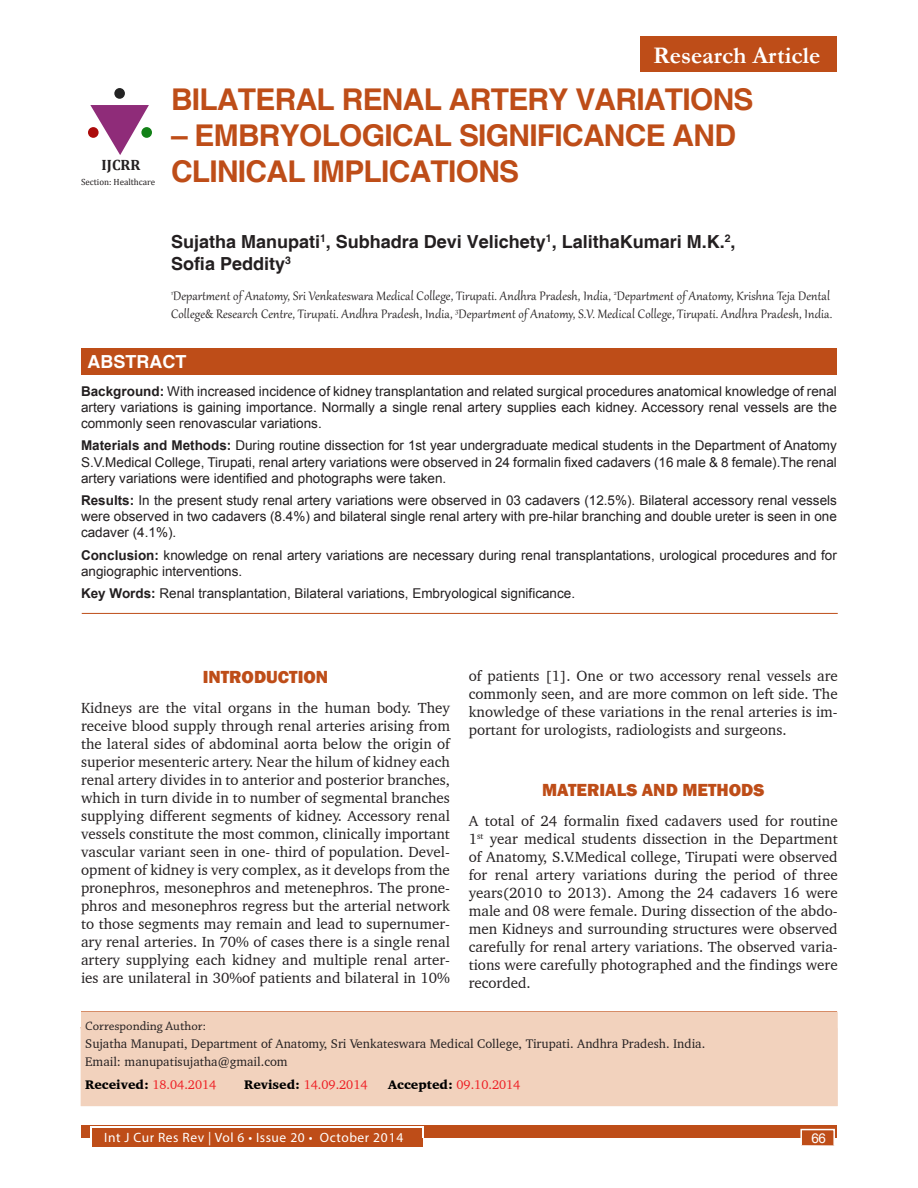
<style>
.page{position:relative;width:918px;height:1188px;background:#fff}
.page>*{position:absolute;margin:0;border:0;box-sizing:border-box;transform-origin:0 0}
.Article_title{font:700 30px/36px "Helvetica";letter-spacing:-.025em;color:#be4d18}
.Articles{font:700 24px "Garamond";color:#fff}
.Author_name{font:700 18px/21.6px "Helvetica";color:#231f20}
.Head_1{font:800 18px "Franklin Gothic";color:#be4d18}
.t1{font:700 18px "Helvetica";color:#fff}
.Text{font:15px/18px "Charter BT";color:#231f20;text-align:justify}
.Author_affiliation{font:15px/18px "Gabriola";letter-spacing:.01em;color:#231f20}
.t2{font:700 15px "Cambria";color:#231f20}
.Abstract_text{font:13.5px/16.2px "Arial";color:#231f20;text-align:justify}
.t3{font:13.5px "Myriad Pro";letter-spacing:.04em;color:#fff}
.t4{font:13.5px "Arial";color:#fff}
.Corresponding_text{font:12.75px "Charter BT";color:#231f20}
.Corresponding_text-2{font:12.75px "Charter BT";color:#ee1d23}
.Corresponding_head{font:12.75px "Chaparral Pro";color:#231f20}
.Corresponding_text-3{font:900 12.75px "Charter BT";color:#000}
.Corresponding_text-4{font:12.75px "Times New Roman";color:#000}
.t5{font:9px "Cambria";color:#231f20}
.s1{font-weight:700}
.s2{font-weight:900;color:#000}
.s3{font-family:"Charter BT"}
.s4{font-weight:400}
</style>
<div class="page">
<div style="left:640px;top:36px;width:197px;height:35px;background:#be4d18"></div>
<div style="left:81px;top:1125px;width:756px;height:13px;background:#be4d18"></div>
<div style="left:92px;top:1128px;width:330px;height:19px;background:#be4d18"></div>
<hr style="left:90px;top:1127px;width:333px;height:1px;background:#fff">
<svg style="left:90px;top:1128px;width:2px;height:10px"></svg>
<svg style="left:422px;top:1127px;width:2px;height:11px"></svg>
<div style="left:800px;top:1129px;width:35px;height:17px;background:#be4d18;border:2px solid #fff"></div>
<hr style="left:82px;top:613px;width:756px;height:1px;background:#be4d18">
<div style="left:81px;top:348px;width:756px;height:27px;background:#be4d18"></div>
<hr style="left:81px;top:1011px;width:756px;height:1px;background:#be4d18">
<div style="left:81px;top:1012px;width:757px;height:94px;background:#f2d2bd"></div>
<svg style="left:90px;top:105px;width:59px;height:50px"></svg>
<div style="left:141px;top:127px;width:11px;height:11px;background:#128117;border-radius:50%"></div>
<div style="left:114px;top:88px;width:11px;height:11px;background:#232323;border-radius:50%"></div>
<div style="left:88px;top:127px;width:11px;height:11px;background:#ac0b0b;border-radius:50%"></div>
<p class="t2" style="left:102px;top:154px;width:40px">IJCRR</p>
<p class="t5" style="left:81px;top:177px;width:76px">Section: Healthcare</p>
<p class="Articles" style="left:653px;top:39px;width:169px">Research Article</p>
<p class="Article_title" style="left:171px;top:83px;width:584px">BILATERAL RENAL ARTERY VARIATIONS</p>
<p class="Article_title" style="left:171px;top:119px;width:567px">– EMBRYOLOGICAL SIGNIFICANCE AND<br>CLINICAL IMPLICATIONS</p>
<p class="Author_name" style="left:171px;top:232px;width:566px">Sujatha Manupati<sup>1</sup>, Subhadra Devi Velichety<sup>1</sup>, LalithaKumari M.K.<sup>2</sup>,<br>Sofia Peddity<sup>3</sup></p>
<p class="Author_affiliation" style="left:171px;top:286px;width:663px"><sup>1</sup>Department of Anatomy, Sri Venkateswara Medical College, Tirupati. Andhra Pradesh, India, <sup>2</sup>Department of Anatomy, Krishna Teja Dental<br>College&amp; Research Centre, Tirupati. Andhra Pradesh, India, <sup>3</sup>Department of Anatomy, S.V. Medical College, Tirupati. Andhra Pradesh, India.</p>
<p class="t1" style="left:87px;top:350px;width:100px">ABSTRACT</p>
<p class="Abstract_text" style="left:81px;top:383px;width:757px"><span class="s1">Background:</span> With increased incidence of kidney transplantation and related surgical procedures anatomical knowledge of renal artery variations is gaining importance. Normally a single renal artery supplies each kidney. Accessory renal vessels are the commonly seen renovascular variations.</p>
<p class="Abstract_text" style="left:81px;top:438px;width:757px"><span class="s1">Materials and Methods:</span> During routine dissection for 1st year undergraduate medical students in the Department of Anatomy S.V.Medical College, Tirupati, renal artery variations were observed in 24 formalin fixed cadavers (16 male &amp; 8 female).The renal artery variations were identified and photographs were taken.</p>
<p class="Abstract_text" style="left:81px;top:492px;width:757px"><span class="s1">Results:</span> In the present study renal artery variations were observed in 03 cadavers (12.5%). Bilateral accessory renal vessels were observed in two cadavers (8.4%) and bilateral single renal artery with pre-hilar branching and double ureter is seen in one cadaver (4.1%).</p>
<p class="Abstract_text" style="left:81px;top:547px;width:757px"><span class="s1">Conclusion:</span> knowledge on renal artery variations are necessary during renal transplantations, urological procedures and for angiographic interventions.</p>
<p class="Abstract_text" style="left:81px;top:585px;width:496px"><span class="s1">Key Words:</span> Renal transplantation, Bilateral variations, Embryological significance.</p>
<p class="Head_1" style="left:203px;top:665px;width:127px">INTRODUCTION</p>
<p class="Text" style="left:81px;top:698px;width:371px">Kidneys are the vital organs in the human body. They receive blood supply through renal arteries arising from the lateral sides of abdominal aorta below the origin of superior mesenteric artery. Near the hilum of kidney each renal artery divides in to anterior and posterior branches, which in turn divide in to number of segmental branches supplying different segments of kidney. Accessory renal vessels constitute the most common, clinically important vascular variant seen in one- third of population. Devel&shy;opment of kidney is very complex, as it develops from the pronephros, mesonephros and metenephros. The prone&shy;phros and mesonephros regress but the arterial network to those segments may remain and lead to supernumer&shy;ary renal arteries. In 70% of cases there is a single renal artery supplying each kidney and multiple renal arter&shy;ies are unilateral in 30%of patients and bilateral in 10%</p>
<p class="Text" style="left:469px;top:667px;width:371px">of patients [1]. One or two accessory renal vessels are commonly seen, and are more common on left side. The knowledge of these variations in the renal arteries is im&shy;portant for urologists, radiologists and surgeons.</p>
<p class="Head_1" style="left:542px;top:778px;width:224px">MATERIALS AND METHODS</p>
<p class="Text" style="left:469px;top:811px;width:371px">A total of 24 formalin fixed cadavers used for routine 1<sup>st</sup> year medical students dissection in the Department of Anatomy, S.V.Medical college, Tirupati were observed for renal artery variations during the period of three years(2010 to 2013). Among the 24 cadavers 16 were male and 08 were female. During dissection of the abdo&shy;men Kidneys and surrounding structures were observed carefully for renal artery variations. The observed varia&shy;tions were carefully photographed and the findings were recorded.</p>
<p class="Corresponding_head" style="left:85px;top:1018px;width:122px">Corresponding Author:</p>
<p class="Corresponding_text" style="left:85px;top:1036px;width:622px">Sujatha Manupati, Department of Anatomy, Sri Venkateswara Medical College, Tirupati. Andhra Pradesh. India.</p>
<p class="Corresponding_text" style="left:85px;top:1054px;width:204px">Email: manupatisujatha@gmail.com</p>
<p class="Corresponding_text-2" style="left:85px;top:1077px;width:133px"><span class="s2">Received:</span> 18.04.2014</p>
<p class="Corresponding_text-2" style="left:244px;top:1077px;width:125px"><span class="s2">Revised:</span> 14.09.2014</p>
<p class="Corresponding_text-2" style="left:388px;top:1077px;width:134px"><span class="s2">Accepted:</span> 09.10.2014</p>
<p class="Corresponding_head" style="left:85px;top:1032px;width:122px">Corresponding Author:</p>
<p class="Corresponding_text-4" style="left:85px;top:1060px;width:165px"><span class="s3">Email:</span> sumanil27@yahoo.co.in</p>
<p class="Corresponding_text-3" style="left:85px;top:1084px;width:125px">Received: <span class="s4">16.6.2014</span></p>
<p class="Corresponding_text-3" style="left:379px;top:1084px;width:127px">Accepted: <span class="s4">29.7.2014</span></p>
<p class="t3" style="left:104px;top:1129px;width:301px">Int J Cur Res Rev | Vol 6 • Issue 20 • October 2014</p>
<p class="t4" style="left:812px;top:1130px;width:16px">66</p>
</div>
